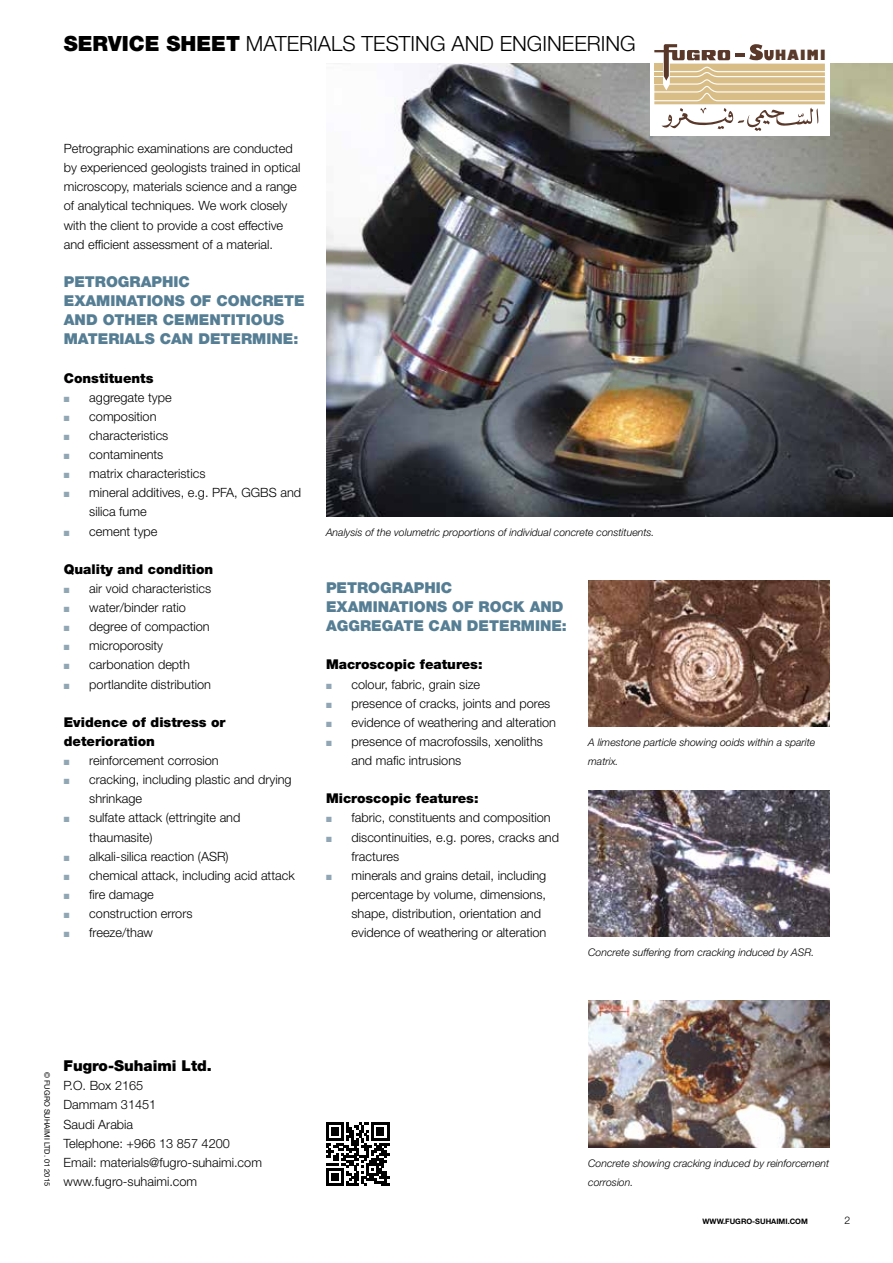
<style>
.page{position:relative;width:893px;height:1263px;background:#fff}
.page>*{position:absolute;margin:0;border:0;box-sizing:border-box;transform-origin:0 0}
._01_Subject_text{font:300 21px "Helvetica Neue LT Std";color:#000}
._04_Heading_greybleu{font:900 15px/19.2px "Helvetica Neue LT Std";color:#557e94}
._09_Contact_heading{font:900 15px "Helvetica Neue LT Std";color:#000}
.t1{font:800 13.8px "Gill Sans";letter-spacing:.105em;color:#5a3a2b;scale:.84 1}
._04_Subheading_small{font:900 13.5px/19.2px "Helvetica Neue LT Std";color:#000}
._04_Body_text{font:300 12.75px/19.2px "Helvetica Neue LT Std";color:#000}
._05_Caption_left_ali{font:italic 300 10.5px/19.2px "Helvetica Neue LT Std";color:#000}
._19_Page_nr_right{font:300 10.5px "Helvetica Neue LT Std";color:#000}
._08_Copyright_text{font:7.5px "Helvetica Neue LT Std";color:#000}
.t2{font:700 7.5px "Helvetica Neue LT Std";color:#000}
.s1{font-weight:900}
.s2{color:#91a6b5}
</style>
<div class="page">
<svg style="left:326px;top:1123px;width:63px;height:63px"></svg>
<img style="left:588px;top:1001px;width:241px;height:146px">
<img style="left:588px;top:790px;width:241px;height:147px">
<img style="left:588px;top:580px;width:241px;height:147px">
<img style="left:326px;top:64px;width:567px;height:453px">
<div style="left:650px;top:0;width:179px;height:136px;background:#fff"></div>
<svg style="left:654px;top:44px;width:171px;height:87px"></svg>
<p class="_01_Subject_text" style="left:64px;top:31px;width:574px"><span class="s1">SERVICE SHEET</span> MATERIALS TESTING AND ENGINEERING</p>
<p class="t1" style="left:775px;top:47px;width:62px">HAIMI</p>
<p class="_04_Body_text" style="left:64px;top:139px;width:238px">Petrographic examinations are conducted by experienced geologists trained in optical microscopy, materials science and a range of analytical techniques. We work closely with the client to provide a cost effective and efficient assessment of a material.</p>
<p class="_04_Heading_greybleu" style="left:64px;top:272px;width:242px">PETROGRAPHIC<br>EXAMINATIONS OF CONCRETE<br>AND OTHER CEMENTITIOUS<br>MATERIALS CAN DETERMINE:</p>
<p class="_04_Subheading_small" style="left:64px;top:368px;width:91px">Constituents</p>
<p class="_04_Body_text" style="left:64px;top:387px;width:109px"><span class="s2">■</span> aggregate type</p>
<p class="_04_Body_text" style="left:64px;top:406px;width:94px"><span class="s2">■</span> composition</p>
<p class="_04_Body_text" style="left:64px;top:425px;width:106px"><span class="s2">■</span> characteristics</p>
<p class="_04_Body_text" style="left:64px;top:445px;width:101px"><span class="s2">■</span> contaminents</p>
<p class="_04_Body_text" style="left:64px;top:464px;width:143px"><span class="s2">■</span> matrix characteristics</p>
<p class="_04_Body_text" style="left:89px;top:483px;width:213px;text-indent:-26px"><span class="s2">■</span> mineral additives, e.g. PFA, GGBS and silica fume</p>
<p class="_04_Body_text" style="left:64px;top:521px;width:95px"><span class="s2">■</span> cement type</p>
<p class="_04_Subheading_small" style="left:64px;top:559px;width:151px">Quality and condition</p>
<p class="_04_Body_text" style="left:64px;top:578px;width:149px"><span class="s2">■</span> air void characteristics</p>
<p class="_04_Body_text" style="left:64px;top:598px;width:124px"><span class="s2">■</span> water/binder ratio</p>
<p class="_04_Body_text" style="left:64px;top:617px;width:147px"><span class="s2">■</span> degree of compaction</p>
<p class="_04_Body_text" style="left:64px;top:636px;width:101px"><span class="s2">■</span> microporosity</p>
<p class="_04_Body_text" style="left:64px;top:655px;width:128px"><span class="s2">■</span> carbonation depth</p>
<p class="_04_Body_text" style="left:64px;top:674px;width:149px"><span class="s2">■</span> portlandite distribution</p>
<p class="_04_Subheading_small" style="left:64px;top:712px;width:163px">Evidence of distress or deterioration</p>
<p class="_04_Body_text" style="left:64px;top:751px;width:156px"><span class="s2">■</span> reinforcement corrosion</p>
<p class="_04_Body_text" style="left:89px;top:770px;width:204px;text-indent:-26px"><span class="s2">■</span> cracking, including plastic and drying shrinkage</p>
<p class="_04_Body_text" style="left:89px;top:808px;width:153px;text-indent:-26px"><span class="s2">■</span> sulfate attack (ettringite and thaumasite)</p>
<p class="_04_Body_text" style="left:64px;top:846px;width:166px"><span class="s2">■</span> alkali-silica reaction (ASR)</p>
<p class="_04_Body_text" style="left:64px;top:865px;width:232px"><span class="s2">■</span> chemical attack, including acid attack</p>
<p class="_04_Body_text" style="left:64px;top:884px;width:92px"><span class="s2">■</span> fire damage</p>
<p class="_04_Body_text" style="left:64px;top:904px;width:130px"><span class="s2">■</span> construction errors</p>
<p class="_04_Body_text" style="left:64px;top:923px;width:91px"><span class="s2">■</span> freeze/thaw</p>
<p class="_05_Caption_left_ali" style="left:326px;top:522px;width:330px">Analysis of the volumetric proportions of individual concrete constituents.</p>
<p class="_04_Heading_greybleu" style="left:326px;top:578px;width:242px">PETROGRAPHIC<br>EXAMINATIONS OF ROCK AND<br>AGGREGATE CAN DETERMINE:</p>
<p class="_04_Subheading_small" style="left:326px;top:655px;width:158px">Macroscopic features:</p>
<p class="_04_Body_text" style="left:326px;top:674px;width:156px"><span class="s2">■</span> colour, fabric, grain size</p>
<p class="_04_Body_text" style="left:326px;top:693px;width:226px"><span class="s2">■</span> presence of cracks, joints and pores</p>
<p class="_04_Body_text" style="left:326px;top:712px;width:232px"><span class="s2">■</span> evidence of weathering and alteration</p>
<p class="_04_Body_text" style="left:351px;top:731px;width:193px;text-indent:-26px"><span class="s2">■</span> presence of macrofossils, xenoliths and mafic intrusions</p>
<p class="_04_Subheading_small" style="left:326px;top:789px;width:154px">Microscopic features:</p>
<p class="_04_Body_text" style="left:326px;top:808px;width:226px"><span class="s2">■</span> fabric, constituents and composition</p>
<p class="_04_Body_text" style="left:351px;top:827px;width:209px;text-indent:-26px"><span class="s2">■</span> discontinuities, e.g. pores, cracks and fractures</p>
<p class="_04_Body_text" style="left:351px;top:865px;width:196px;text-indent:-26px"><span class="s2">■</span> minerals and grains detail, including percentage by volume, dimensions, shape, distribution, orientation and evidence of weathering or alteration</p>
<p class="_05_Caption_left_ali" style="left:588px;top:732px;width:229px">A limestone particle showing ooids within a sparite matrix.</p>
<p class="_05_Caption_left_ali" style="left:588px;top:943px;width:228px">Concrete suffering from cracking induced by ASR.</p>
<p class="_08_Copyright_text" style="left:52px;top:1072px;width:115px;rotate:90deg">© FUGRO SUHAIMI LTD. 01 2015</p>
<p class="_09_Contact_heading" style="left:64px;top:1057px;width:150px">Fugro-Suhaimi Ltd.</p>
<p class="_04_Body_text" style="left:64px;top:1076px;width:81px">P.O. Box 2165</p>
<p class="_04_Body_text" style="left:64px;top:1095px;width:94px">Dammam 31451</p>
<p class="_04_Body_text" style="left:64px;top:1114px;width:71px">Saudi Arabia</p>
<p class="_04_Body_text" style="left:64px;top:1133px;width:168px">Telephone: +966 13 857 4200</p>
<p class="_04_Body_text" style="left:64px;top:1152px;width:200px">Email: materials@fugro-suhaimi.com</p>
<p class="_04_Body_text" style="left:64px;top:1171px;width:135px">www.fugro-suhaimi.com</p>
<p class="_05_Caption_left_ali" style="left:588px;top:1153px;width:242px">Concrete showing cracking induced by reinforcement corrosion.</p>
<p class="t2" style="left:702px;top:1217px;width:107px">WWW.FUGRO-SUHAIMI.COM</p>
<p class="_19_Page_nr_right" style="left:845px;top:1214px;width:7px">2</p>
</div>
